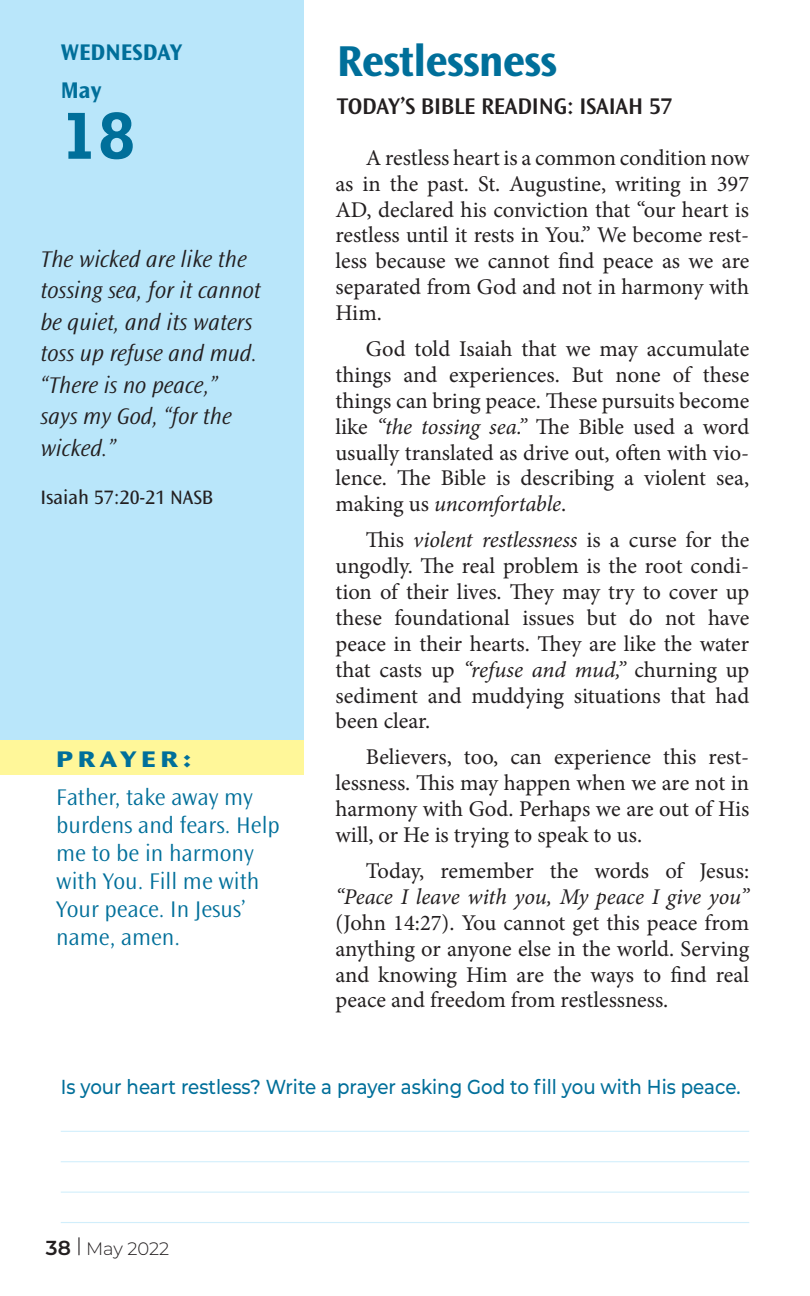
<style>
.page{position:relative;width:810px;height:1296px;background:#fff}
.page>*{position:absolute;margin:0;border:0;box-sizing:border-box;transform-origin:0 0}
.t1{font:700 67.5px "Rockwell";color:#006f9a}
.t2{font:700 45px "Ocean Sans Std";letter-spacing:-.02em;color:#006f9a}
.t3{font:italic 300 23.62px/31.5px "Ocean Sans Std";color:#231f20}
.t4{font:300 23.62px/27.9px "Ocean Sans Std";color:#006f9a}
.t5{font:600 23.62px "Ocean Sans Std";letter-spacing:-.01em;color:#231f20}
.t6{font:700 23.62px/38.5px "Ocean Sans Std";color:#006f9a}
.t7{font:800 expanded 23.62px "Ocean Sans Std";letter-spacing:.2em;color:#006f9a}
.t8{font:22.5px/25.9px "Minion Pro";letter-spacing:-.005em;color:#231f20;text-align:justify}
.t9{font:italic 22.5px "Minion Pro";letter-spacing:-.005em;color:#231f20}
.t10{font:500 20.25px "Montserrat";color:#006f9a;scale:.9 1}
.t11{font:20.25px "Ocean Sans Std";color:#231f20}
.t12{font:300 18px "Montserrat";letter-spacing:-.005em;color:#231f20}
.s1{font-style:italic}
.s2{font-weight:600;font-size:20.25px}
</style>
<div class="page">
<div style="left:0;top:0;width:304px;height:775px;background:#b9e6fa"></div>
<div style="left:0;top:740px;width:304px;height:35px;background:#fff799"></div>
<hr style="left:61px;top:1131px;width:688px;height:1px;background:#b9e6fa">
<hr style="left:61px;top:1161px;width:688px;height:1px;background:#b9e6fa">
<hr style="left:61px;top:1192px;width:688px;height:1px;background:#b9e6fa">
<hr style="left:61px;top:1222px;width:688px;height:1px;background:#b9e6fa">
<svg style="left:78px;top:1237px;width:2px;height:18px"></svg>
<p class="t6" style="left:61px;top:33px;width:123px">WEDNESDAY<br>May</p>
<h1 class="t1" style="left:61px;top:95px;width:76px">18</h1>
<p class="t3" style="left:40px;top:244px;width:222px">The wicked are like the tossing sea, for it cannot be quiet, and its waters toss up refuse and mud. “There is no peace,”<br>says my God, “for the wicked.”</p>
<p class="t11" style="left:40px;top:486px;width:174px">Isaiah 57:20-21 NASB</p>
<p class="t7" style="left:56px;top:746px;width:137px">PRAYER:</p>
<p class="t4" style="left:56px;top:784px;width:225px">Father, take away my burdens and fears. Help me to be in harmony with You. Fill me with<br>Your peace. In Jesus’ name, amen.</p>
<h2 class="t2" style="left:337px;top:36px;width:222px">Restlessness</h2>
<p class="t5" style="left:337px;top:93px;width:337px">TODAY’S BIBLE READING: ISAIAH 57</p>
<p class="t8" style="left:335px;top:145px;width:415px;text-indent:30px">A restless heart is a common condition now as in the past. St. Augustine, writing in 397<br>AD, declared his conviction that “our heart is restless until it rests in You.” We become rest&shy;less because we cannot find peace as we are separated from God and not in harmony with Him.</p>
<p class="t8" style="left:335px;top:336px;width:415px;text-indent:30px">God told Isaiah that we may accumulate things and experiences. But none of these things can bring peace. These pursuits become like <span class="s1">“the tossing sea.”</span> The Bible used a word usually translated as drive out, often with vio&shy;lence. The Bible is describing a violent sea, making us <span class="s1">uncomfortable</span>.</p>
<p class="t8" style="left:335px;top:527px;width:415px;text-indent:30px">This <span class="s1">violent restlessness</span> is a curse for the ungodly. The real problem is the root condi&shy;tion of their lives. They may try to cover up these foundational issues but do not have peace in their hearts. They are like the water that casts up <span class="s1">“refuse and mud,”</span> churning up sediment and muddying situations that had been clear.</p>
<p class="t8" style="left:335px;top:744px;width:415px;text-indent:30px">Believers, too, can experience this rest&shy;lessness. This may happen when we are not in harmony with God. Perhaps we are out of His will, or He is trying to speak to us.</p>
<p class="t8" style="left:366px;top:858px;width:385px">Today, remember the words of Jesus:</p>
<p class="t9" style="left:335px;top:881px;width:415px">“Peace I leave with you, My peace I give you”</p>
<p class="t8" style="left:335px;top:910px;width:415px">(John 14:27). You cannot get this peace from anything or anyone else in the world. Serving and knowing Him are the ways to find real peace and freedom from restlessness.</p>
<p class="t10" style="left:61px;top:1072px;width:757px">Is your heart restless? Write a prayer asking God to fill you with His peace.</p>
<p class="t12" style="left:46px;top:1236px;width:125px"><span class="s2">38</span> May 2022</p>
</div>
